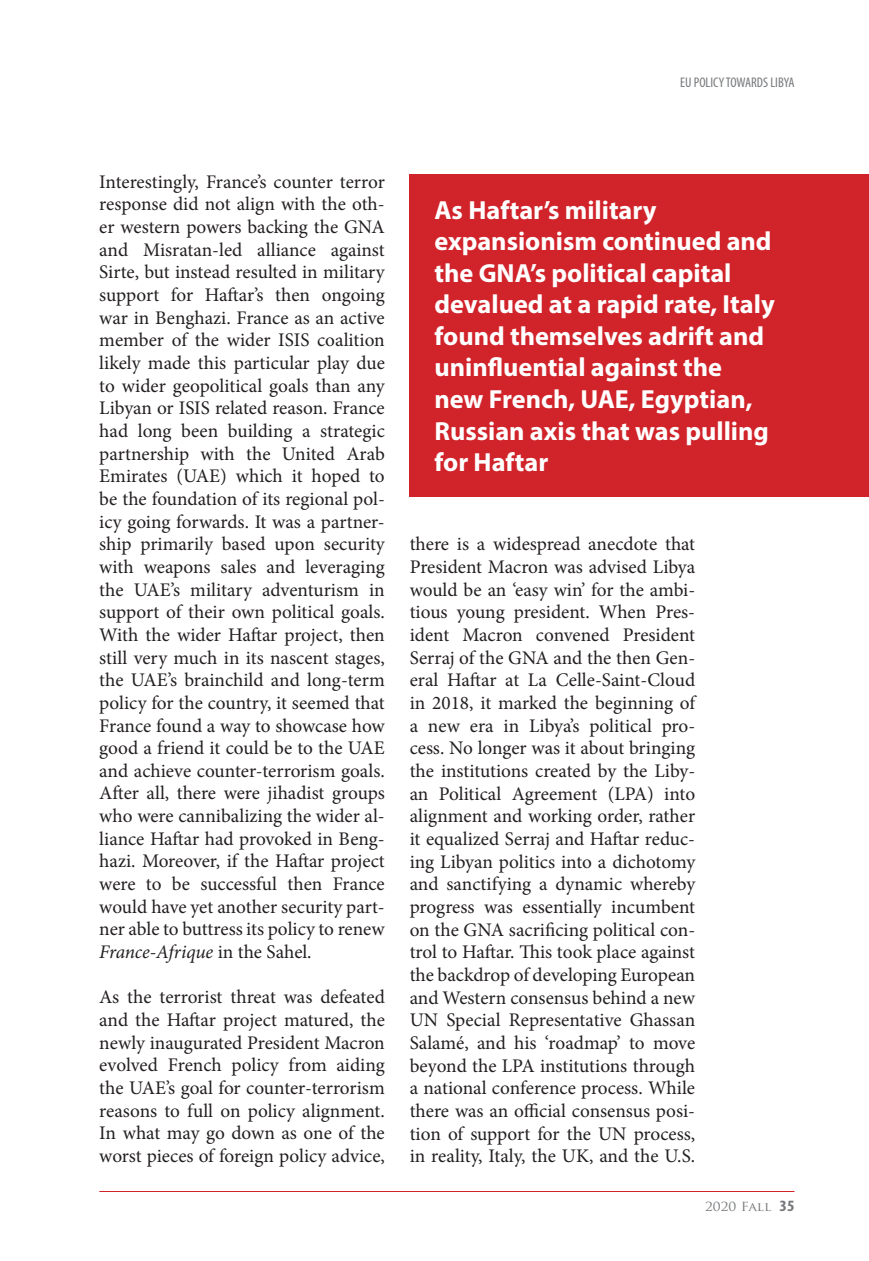
<style>
.page{position:relative;width:869px;height:1261px;background:#fff}
.page>*{position:absolute;margin:0;border:0;box-sizing:border-box;transform-origin:0 0}
.t1{font:700 26.25px/31.5px "Myriad Pro";color:#fff}
.t2{font:19.25px/22.6px "Minion Pro";letter-spacing:-.005em;color:#231f20;text-align:justify}
.t3{font:condensed 14px "Myriad Pro";color:#76787b}
.t4{font:12.25px "Trajan Pro";color:#76787b;scale:1.11 1}
.s1{font-style:italic}
.s2{font-family:"Myriad Pro";font-weight:700;font-stretch:condensed;font-size:15.75px}
</style>
<div class="page">
<hr style="left:99px;top:1190px;width:695px;height:1px;background:#d1232a">
<div style="left:409px;top:174px;width:459px;height:322px;background:#d1232a"></div>
<p class="t3" style="left:680px;top:74px;width:116px">EU POLICY TOWARDS LIBYA</p>
<p class="t2" style="left:99px;top:170px;width:287px">Interestingly, France’s counter terror response did not align with the oth&shy;er western powers backing the GNA and Misratan-led alliance against Sirte, but instead resulted in military support for Haftar’s then ongoing war in Benghazi. France as an active member of the wider ISIS coalition likely made this particular play due to wider geopolitical goals than any Libyan or ISIS related reason. France had long been building a strategic partnership with the United Arab Emirates (UAE) which it hoped to be the foundation of its regional pol&shy;icy going forwards. It was a partner&shy;ship primarily based upon security with weapons sales and leveraging the UAE’s military adventurism in support of their own political goals.<br>With the wider Haftar project, then still very much in its nascent stages, the UAE’s brainchild and long-term policy for the country, it seemed that France found a way to showcase how good a friend it could be to the UAE and achieve counter-terrorism goals.<br>After all, there were jihadist groups who were cannibalizing the wider al&shy;liance Haftar had provoked in Beng&shy;hazi. Moreover, if the Haftar project were to be successful then France would have yet another security part&shy;ner able to buttress its policy to renew <span class="s1">France-Afrique</span> in the Sahel.</p>
<p class="t2" style="left:99px;top:985px;width:287px">As the terrorist threat was defeated and the Haftar project matured, the newly inaugurated President Macron evolved French policy from aiding the UAE’s goal for counter-terrorism reasons to full on policy alignment.<br>In what may go down as one of the worst pieces of foreign policy advice,</p>
<h1 class="t1" style="left:434px;top:193px;width:341px">As Haftar’s military expansionism continued and the GNA’s political capital devalued at a rapid rate, Italy found themselves adrift and uninfluential against the new French, UAE, Egyptian,<br>Russian axis that was pulling for Haftar</h1>
<p class="t2" style="left:409px;top:533px;width:287px">there is a widespread anecdote that President Macron was advised Libya would be an ‘easy win’ for the ambi&shy;tious young president. When Pres&shy;ident Macron convened President Serraj of the GNA and the then Gen&shy;eral Haftar at La Celle-Saint-Cloud in 2018, it marked the beginning of a new era in Libya’s political pro&shy;cess. No longer was it about bringing the institutions created by the Liby&shy;an Political Agreement (LPA) into alignment and working order, rather it equalized Serraj and Haftar reduc&shy;ing Libyan politics into a dichotomy and sanctifying a dynamic whereby progress was essentially incumbent on the GNA sacrificing political con&shy;trol to Haftar. This took place against the backdrop of developing European and Western consensus behind a new UN Special Representative Ghassan Salamé, and his ‘roadmap’ to move beyond the LPA institutions through a national conference process. While there was an official consensus posi&shy;tion of support for the UN process, in reality, Italy, the UK, and the U.S.</p>
<p class="t4" style="left:704px;top:1198px;width:82px">2020 Fall <span class="s2">35</span></p>
</div>
